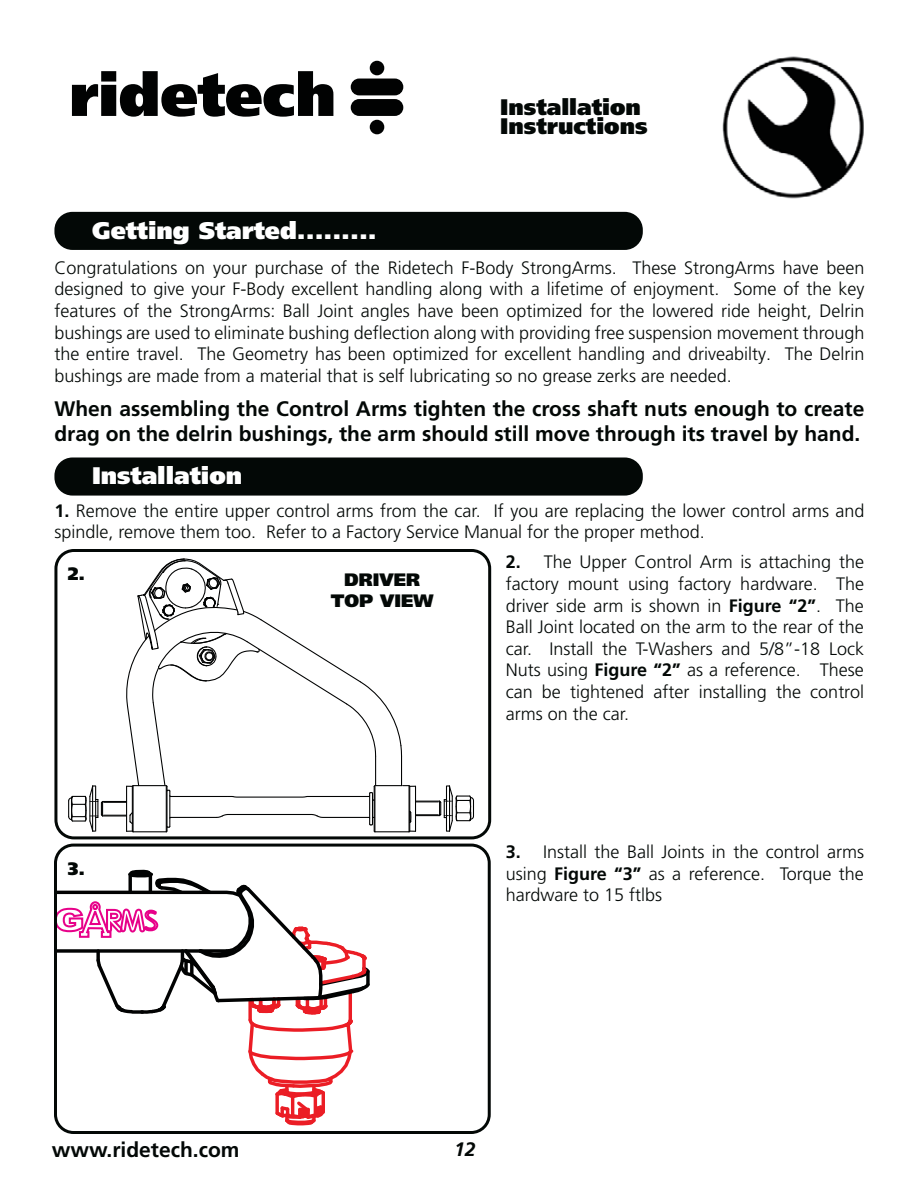
<style>
.page{position:relative;width:918px;height:1188px;background:#fff}
.page>*{position:absolute;margin:0;border:0;box-sizing:border-box;transform-origin:0 0}
.t1{font:900 24px "Frutiger LT Pro";color:#fff}
.t2{font:900 22.5px/19.5px "Frutiger LT Pro";color:#030806}
.t3{font:700 21px/25.2px "Frutiger LT Pro";color:#030806}
.t4{font:italic 700 19.5px "Frutiger LT Pro";color:#030806}
.t5{font:300 18px/21.6px "Frutiger LT Pro";color:#030806;text-align:justify}
.t6{font:900 18px/21.6px "Frutiger LT Pro";color:#030806;text-align:center}
.s1{font-weight:700}
</style>
<div class="page">
<img style="left:722px;top:56px;width:142px;height:143px">
<svg style="left:72px;top:71px;width:261px;height:46px"></svg>
<div style="left:351px;top:79px;width:52px;height:16px;background:#010202;border-radius:8px"></div>
<div style="left:351px;top:99px;width:52px;height:17px;background:#010202;border-radius:8px"></div>
<div style="left:370px;top:61px;width:14px;height:14px;background:#010202;border-radius:50%"></div>
<div style="left:370px;top:120px;width:14px;height:14px;background:#010202;border-radius:50%"></div>
<div style="left:54px;top:212px;width:589px;height:38px;background:#030806;border-radius:18px"></div>
<div style="left:54px;top:458px;width:589px;height:38px;background:#030806;border-radius:18px"></div>
<div style="left:54px;top:549px;width:437px;height:290px;border:3px solid #030806;border-radius:18px"></div>
<svg style="left:54px;top:869px;width:316px;height:258px"></svg>
<div style="left:54px;top:844px;width:437px;height:290px;border:3px solid #030806;border-radius:18px"></div>
<svg style="left:68px;top:558px;width:406px;height:275px"></svg>
<p class="t2" style="left:500px;top:98px;width:149px">Installation<br>Instructions</p>
<h1 class="t1" style="left:92px;top:220px;width:286px">Getting Started.........</h1>
<p class="t5" style="left:54px;top:258px;width:812px">Congratulations on your purchase of the Ridetech F-Body StrongArms. These StrongArms have been designed to give your F-Body excellent handling along with a lifetime of enjoyment. Some of the key features of the StrongArms: Ball Joint angles have been optimized for the lowered ride height, Delrin bushings are used to eliminate bushing deflection along with providing free suspension movement through the entire travel. The Geometry has been optimized for excellent handling and driveabilty. The Delrin bushings are made from a material that is self lubricating so no grease zerks are needed.</p>
<p class="t3" style="left:54px;top:397px;width:811px">When assembling the Control Arms tighten the cross shaft nuts enough to create drag on the delrin bushings, the arm should still move through its travel by hand.</p>
<h1 class="t1" style="left:92px;top:466px;width:152px">Installation</h1>
<p class="t5" style="left:54px;top:501px;width:812px"><span class="s1">1.</span> Remove the entire upper control arms from the car. If you are replacing the lower control arms and spindle, remove them too. Refer to a Factory Service Manual for the proper method.</p>
<p class="t6" style="left:68px;top:563px;width:19px">2.</p>
<p class="t5" style="left:506px;top:552px;width:360px"><span class="s1">2.</span> The Upper Control Arm is attaching the factory mount using factory hardware. The driver side arm is shown in <span class="s1">Figure “2”</span>. The Ball Joint located on the arm to the rear of the car. Install the T-Washers and 5/8”-18 Lock Nuts using <span class="s1">Figure “2”</span> as a reference. These can be tightened after installing the control arms on the car.</p>
<p class="t6" style="left:331px;top:570px;width:104px">DRIVER<br>TOP VIEW</p>
<p class="t6" style="left:68px;top:859px;width:19px">3.</p>
<p class="t5" style="left:506px;top:842px;width:360px"><span class="s1">3.</span> Install the Ball Joints in the control arms using <span class="s1">Figure “3”</span> as a reference. Torque the hardware to 15 ftlbs</p>
<p class="t3" style="left:52px;top:1138px;width:189px">www.ridetech.com</p>
<p class="t4" style="left:454px;top:1141px;width:23px">12</p>
</div>
